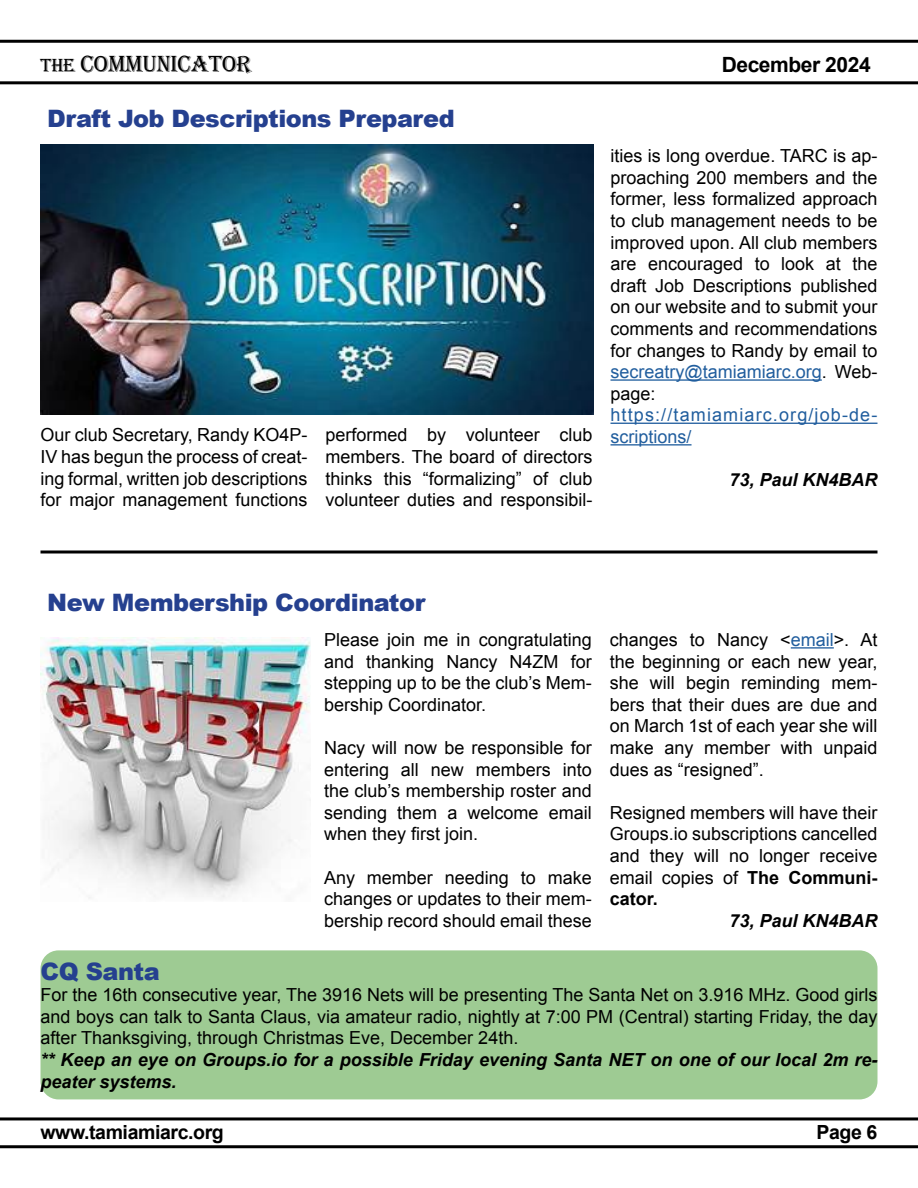
<style>
.page{position:relative;width:918px;height:1188px;background:#fff}
.page>*{position:absolute;margin:0;border:0;box-sizing:border-box;transform-origin:0 0}
.t1{font:900 24px "Arial";letter-spacing:-.02em;color:#25408f}
.t2{font:24px "Algerian";letter-spacing:-.02em;color:#000}
.t3{font:700 21px "Arial";letter-spacing:-.02em;color:#000}
.t4{font:700 19.5px "Arial";letter-spacing:-.02em;color:#000}
.t5{font:18px/21.6px "Arial";color:#000;text-align:justify}
.t6{font:italic 700 18px/21.6px "Arial";color:#000}
.t7{font:18px/21.6px "Arial";letter-spacing:.065em;color:#215e9e}
.s1{font-size:19.5px}
.s2{color:#215e9e}
.s3{font-weight:700}
</style>
<div class="page">
<hr style="left:0;top:81px;width:918px;height:3px;background:#000">
<hr style="left:0;top:40px;width:918px;height:3px;background:#000">
<hr style="left:0;top:1145px;width:918px;height:3px;background:#000">
<hr style="left:0;top:1117px;width:918px;height:3px;background:#000">
<hr style="left:610px;top:379px;width:212px;height:2px;background:#215e9e">
<hr style="left:610px;top:423px;width:268px;height:1px;background:#215e9e">
<hr style="left:610px;top:444px;width:82px;height:2px;background:#215e9e">
<hr style="left:791px;top:647px;width:43px;height:2px;background:#215e9e">
<img style="left:40px;top:145px;width:554px;height:270px">
<svg style="left:40px;top:550px;width:838px;height:4px;background:#3f3f3f"></svg>
<img style="left:40px;top:637px;width:271px;height:262px">
<div style="left:40px;top:950px;width:838px;height:149px;background:#9ecb93;border-radius:18px"></div>
<h1 class="t2" style="left:40px;top:51px;width:213px"><span class="s1">THE</span> COMMUNICATOR</h1>
<h1 class="t1" style="left:47px;top:101px;width:409px">Draft Job Descriptions Prepared</h1>
<p class="t5" style="left:40px;top:424px;width:269px">Our club Secretary, Randy KO4P-IV has begun the process of creat&shy;ing formal, written job descriptions for major management functions</p>
<p class="t5" style="left:325px;top:424px;width:268px">performed by volunteer club members. The board of directors thinks this “formalizing” of club volunteer duties and responsibil-</p>
<p class="t3" style="left:722px;top:51px;width:151px">December 2024</p>
<p class="t5" style="left:610px;top:145px;width:269px">ities is long overdue. TARC is ap&shy;proaching 200 members and the former, less formalized approach to club management needs to be improved upon. All club members are encouraged to look at the draft Job Descriptions published on our website and to submit your comments and recommendations for changes to Randy by email to <span class="s2">secreatry@tamiamiarc.org</span>. Web&shy;page:</p>
<p class="t7" style="left:610px;top:404px;width:268px">https://tamiamiarc.org/job-de&shy;scriptions/</p>
<p class="t6" style="left:729px;top:470px;width:150px">73, Paul KN4BAR</p>
<h1 class="t1" style="left:47px;top:585px;width:380px">New Membership Coordinator</h1>
<p class="t5" style="left:324px;top:629px;width:269px">Please join me in congratulating and thanking Nancy N4ZM for stepping up to be the club’s Mem&shy;bership Coordinator.</p>
<p class="t5" style="left:324px;top:737px;width:269px">Nacy will now be responsible for entering all new members into the club’s membership roster and sending them a welcome email when they first join.</p>
<p class="t5" style="left:324px;top:867px;width:269px">Any member needing to make changes or updates to their mem&shy;bership record should email these</p>
<p class="t5" style="left:610px;top:629px;width:269px">changes to Nancy &lt;<span class="s2">email</span>&gt;. At the beginning or each new year, she will begin reminding mem&shy;bers that their dues are due and on March 1st of each year she will make any member with unpaid dues as “resigned”.</p>
<p class="t5" style="left:610px;top:802px;width:269px">Resigned members will have their Groups.io subscriptions cancelled and they will no longer receive email copies of <span class="s3">The Communi&shy;cator.</span></p>
<p class="t6" style="left:729px;top:910px;width:150px">73, Paul KN4BAR</p>
<h1 class="t1" style="left:40px;top:954px;width:121px">CQ Santa</h1>
<p class="t5" style="left:40px;top:984px;width:839px">For the 16th consecutive year, The 3916 Nets will be presenting The Santa Net on 3.916 MHz. Good girls and boys can talk to Santa Claus, via amateur radio, nightly at 7:00 PM (Central) starting Friday, the day after Thanksgiving, through Christmas Eve, December 24th.</p>
<p class="t6" style="left:40px;top:1049px;width:839px">** Keep an eye on Groups.io for a possible Friday evening Santa NET on one of our local 2m re&shy;peater systems.</p>
<p class="t4" style="left:40px;top:1120px;width:185px">www.tamiamiarc.org</p>
<p class="t4" style="left:817px;top:1120px;width:62px">Page 6</p>
</div>
